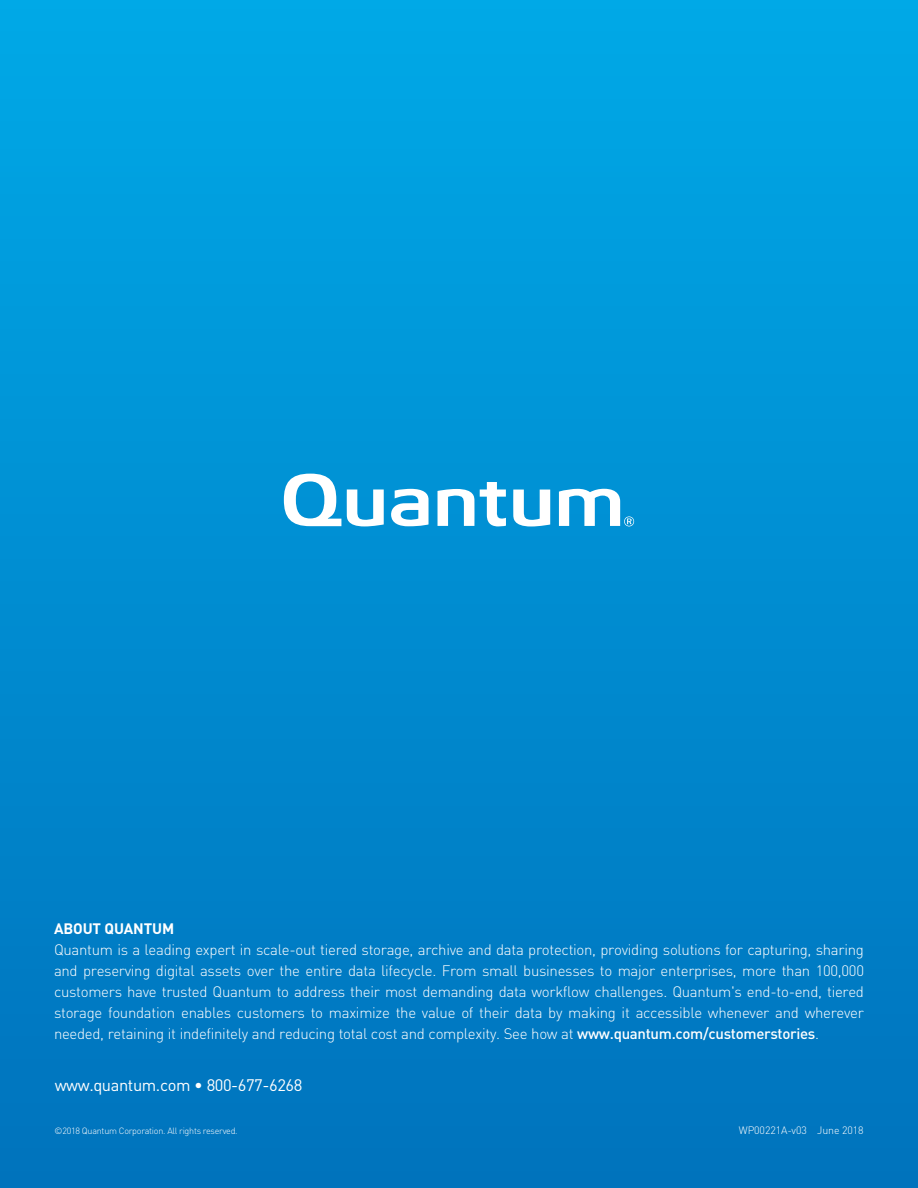
<style>
.page{position:relative;width:918px;height:1188px;background:#fff}
.page>*{position:absolute;margin:0;border:0;box-sizing:border-box;transform-origin:0 0}
.t1{font:16.5px "DIN Pro";letter-spacing:-.025em;color:#fff}
.t2{font:300 15px/21px "DIN Pro";letter-spacing:-.02em;color:#fff;text-align:justify}
.t3{font:700 15px "DIN Pro";letter-spacing:-.01em;color:#fff}
.t4{font:300 10.65px "DIN Pro";letter-spacing:-.01em;color:#fff}
.t5{font:300 9px "DIN Pro";letter-spacing:-.025em;color:#fff}
.s1{font-weight:500}
</style>
<div class="page">
<div style="left:0;top:0;width:918px;height:1188px;background:linear-gradient(to bottom,#00a9e7,#0072bc)"></div>
<svg style="left:559px;top:489px;width:75px;height:37px"></svg>
<svg style="left:347px;top:489px;width:37px;height:37px"></svg>
<svg style="left:391px;top:489px;width:38px;height:37px"></svg>
<svg style="left:284px;top:474px;width:57px;height:52px"></svg>
<svg style="left:513px;top:490px;width:37px;height:36px"></svg>
<svg style="left:438px;top:482px;width:68px;height:44px"></svg>
<p class="t3" style="left:54px;top:916px;width:122px">ABOUT QUANTUM</p>
<p class="t2" style="left:54px;top:938px;width:812px">Quantum is a leading expert in scale-out tiered storage, archive and data protection, providing solutions for capturing, sharing and preserving digital assets over the entire data lifecycle. From small businesses to major enterprises, more than 100,000 customers have trusted Quantum to address their most demanding data workflow challenges. Quantum's end-to-end, tiered storage foundation enables customers to maximize the value of their data by making it accessible whenever and wherever needed, retaining it indefinitely and reducing total cost and complexity. See how at <span class="s1">www.quantum.com/customerstories</span>.</p>
<p class="t1" style="left:55px;top:1072px;width:249px">www.quantum.com • 800-677-6268</p>
<p class="t5" style="left:55px;top:1124px;width:185px">©2018 Quantum Corporation. All rights reserved.</p>
<p class="t4" style="left:739px;top:1122px;width:126px">WP00221A-v03 June 2018</p>
</div>
